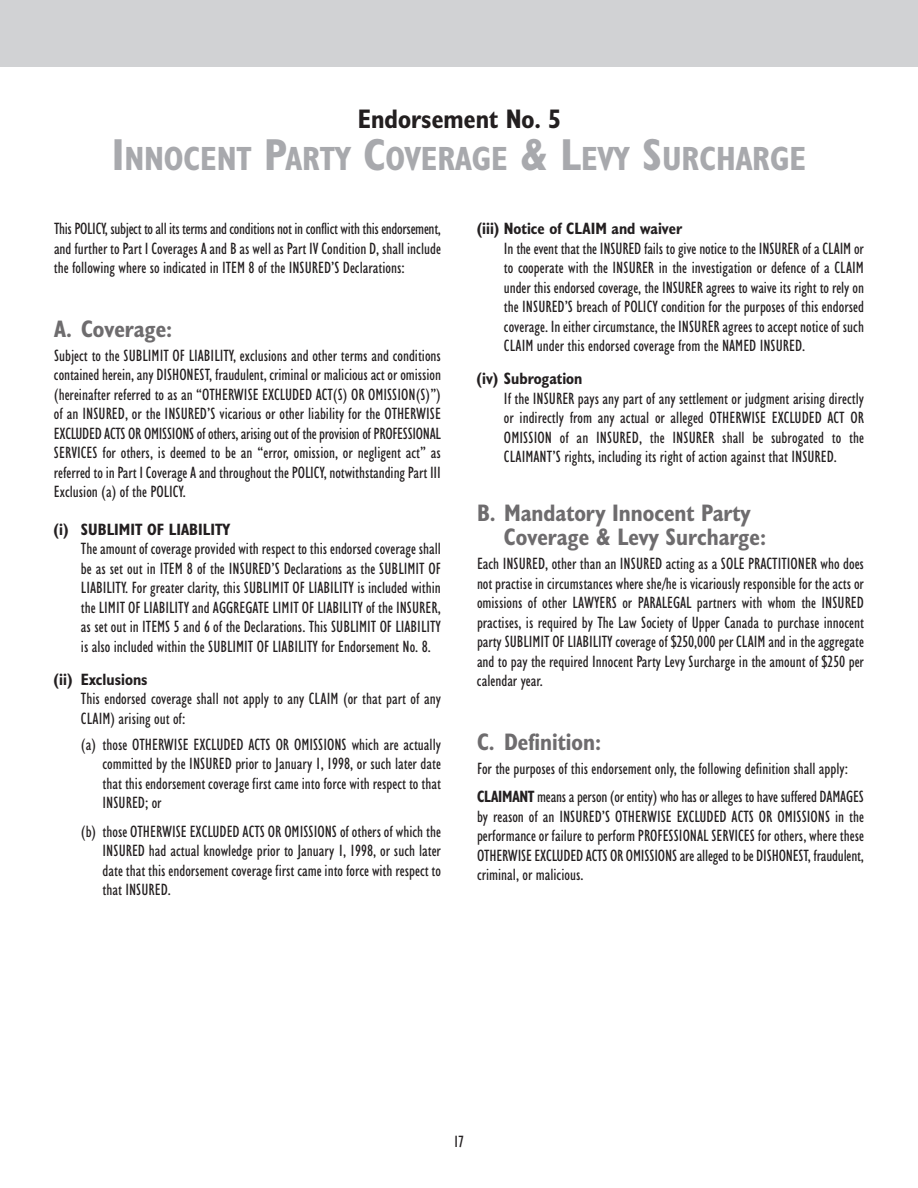
<style>
.page{position:relative;width:918px;height:1188px;background:#fff}
.page>*{position:absolute;margin:0;border:0;box-sizing:border-box;transform-origin:0 0}
.t1{font:700 condensed 33.75px "Humanist 521 BT";color:#a8a9ad}
.t2{font:700 condensed 27px "Humanist 521 BT";color:#231f20}
.t3{font:700 condensed 24px/24px "Humanist 521 BT";color:#6e6c6e}
.t4{font:condensed 16.5px/19.5px "Humanist 521 BT";color:#231f20;text-align:justify}
.t5{font:700 condensed 16.5px "Humanist 521 BT";color:#231f20}
.s1{font-size:45px}
.s2{font-weight:700}
</style>
<div class="page">
<div style="left:0;top:0;width:918px;height:67px;background:#d1d2d4"></div>
<h2 class="t2" style="left:358px;top:109px;width:205px">Endorsement No. 5</h2>
<h1 class="t1" style="left:112px;top:147px;width:696px"><span class="s1">I</span>NNOCENT <span class="s1">P</span>ARTY <span class="s1">C</span>OVERAGE <span class="s1">&amp; L</span>EVY <span class="s1">S</span>URCHARGE</h1>
<p class="t4" style="left:54px;top:221px;width:389px">This POLICY, subject to all its terms and conditions not in conflict with this endorsement, and further to Part I Coverages A and B as well as Part IV Condition D, shall include the following where so indicated in ITEM 8 of the INSURED’S Declarations:</p>
<h3 class="t3" style="left:54px;top:319px;width:120px">A. Coverage:</h3>
<p class="t4" style="left:54px;top:347px;width:389px">Subject to the SUBLIMIT OF LIABILITY, exclusions and other terms and conditions contained herein, any DISHONEST, fraudulent, criminal or malicious act or omission (hereinafter referred to as an “OTHERWISE EXCLUDED ACT(S) OR OMISSION(S)”) of an INSURED, or the INSURED’S vicarious or other liability for the OTHERWISE EXCLUDED ACTS OR OMISSIONS of others, arising out of the provision of PROFESSIONAL SERVICES for others, is deemed to be an “error, omission, or negligent act” as referred to in Part I Coverage A and throughout the POLICY, notwithstanding Part III Exclusion (a) of the POLICY.</p>
<p class="t5" style="left:54px;top:523px;width:178px">(i) SUBLIMIT OF LIABILITY</p>
<p class="t4" style="left:81px;top:541px;width:362px">The amount of coverage provided with respect to this endorsed coverage shall be as set out in ITEM 8 of the INSURED’S Declarations as the SUBLIMIT OF LIABILITY. For greater clarity, this SUBLIMIT OF LIABILITY is included within the LIMIT OF LIABILITY and AGGREGATE LIMIT OF LIABILITY of the INSURER, as set out in ITEMS 5 and 6 of the Declarations. This SUBLIMIT OF LIABILITY is also included within the SUBLIMIT OF LIABILITY for Endorsement No. 8.</p>
<p class="t5" style="left:54px;top:673px;width:95px">(ii) Exclusions</p>
<p class="t4" style="left:81px;top:691px;width:362px">This endorsed coverage shall not apply to any CLAIM (or that part of any<br>CLAIM) arising out of:</p>
<p class="t4" style="left:103px;top:736px;width:340px;text-indent:-22px">(a) those OTHERWISE EXCLUDED ACTS OR OMISSIONS which are actually committed by the INSURED prior to January 1, 1998, or such later date that this endorsement coverage first came into force with respect to that INSURED; or</p>
<p class="t4" style="left:103px;top:823px;width:340px;text-indent:-22px">(b) those OTHERWISE EXCLUDED ACTS OR OMISSIONS of others of which the INSURED had actual knowledge prior to January 1, 1998, or such later date that this endorsement coverage first came into force with respect to that INSURED.</p>
<p class="t5" style="left:477px;top:223px;width:207px">(iii) Notice of CLAIM and waiver</p>
<p class="t4" style="left:504px;top:240px;width:362px">In the event that the INSURED fails to give notice to the INSURER of a CLAIM or to cooperate with the INSURER in the investigation or defence of a CLAIM under this endorsed coverage, the INSURER agrees to waive its right to rely on the INSURED’S breach of POLICY condition for the purposes of this endorsed coverage. In either circumstance, the INSURER agrees to accept notice of such CLAIM under this endorsed coverage from the NAMED INSURED.</p>
<p class="t5" style="left:477px;top:373px;width:107px">(iv) Subrogation</p>
<p class="t4" style="left:504px;top:390px;width:362px">If the INSURER pays any part of any settlement or judgment arising directly or indirectly from any actual or alleged OTHERWISE EXCLUDED ACT OR OMISSION of an INSURED, the INSURER shall be subrogated to the CLAIMANT’S rights, including its right of action against that INSURED.</p>
<h3 class="t3" style="left:504px;top:504px;width:264px;text-indent:-27px">B. Mandatory Innocent Party<br>Coverage &amp; Levy Surcharge:</h3>
<p class="t4" style="left:477px;top:556px;width:389px">Each INSURED, other than an INSURED acting as a SOLE PRACTITIONER who does not practise in circumstances where she/he is vicariously responsible for the acts or omissions of other LAWYERS or PARALEGAL partners with whom the INSURED practises, is required by The Law Society of Upper Canada to purchase innocent party SUBLIMIT OF LIABILITY coverage of $250,000 per CLAIM and in the aggregate and to pay the required Innocent Party Levy Surcharge in the amount of $250 per calendar year.</p>
<h3 class="t3" style="left:477px;top:732px;width:126px">C. Definition:</h3>
<p class="t4" style="left:477px;top:756px;width:389px;line-height:28.5px">For the purposes of this endorsement only, the following definition shall apply:<br><span class="s2">CLAIMANT</span> means a person (or entity) who has or alleges to have suffered DAMAGES</p>
<p class="t4" style="left:477px;top:808px;width:389px">by reason of an INSURED’S OTHERWISE EXCLUDED ACTS OR OMISSIONS in the performance or failure to perform PROFESSIONAL SERVICES for others, where these OTHERWISE EXCLUDED ACTS OR OMISSIONS are alleged to be DISHONEST, fraudulent, criminal, or malicious.</p>
<p class="t4" style="left:454px;top:1133px;width:12px">17</p>
</div>
